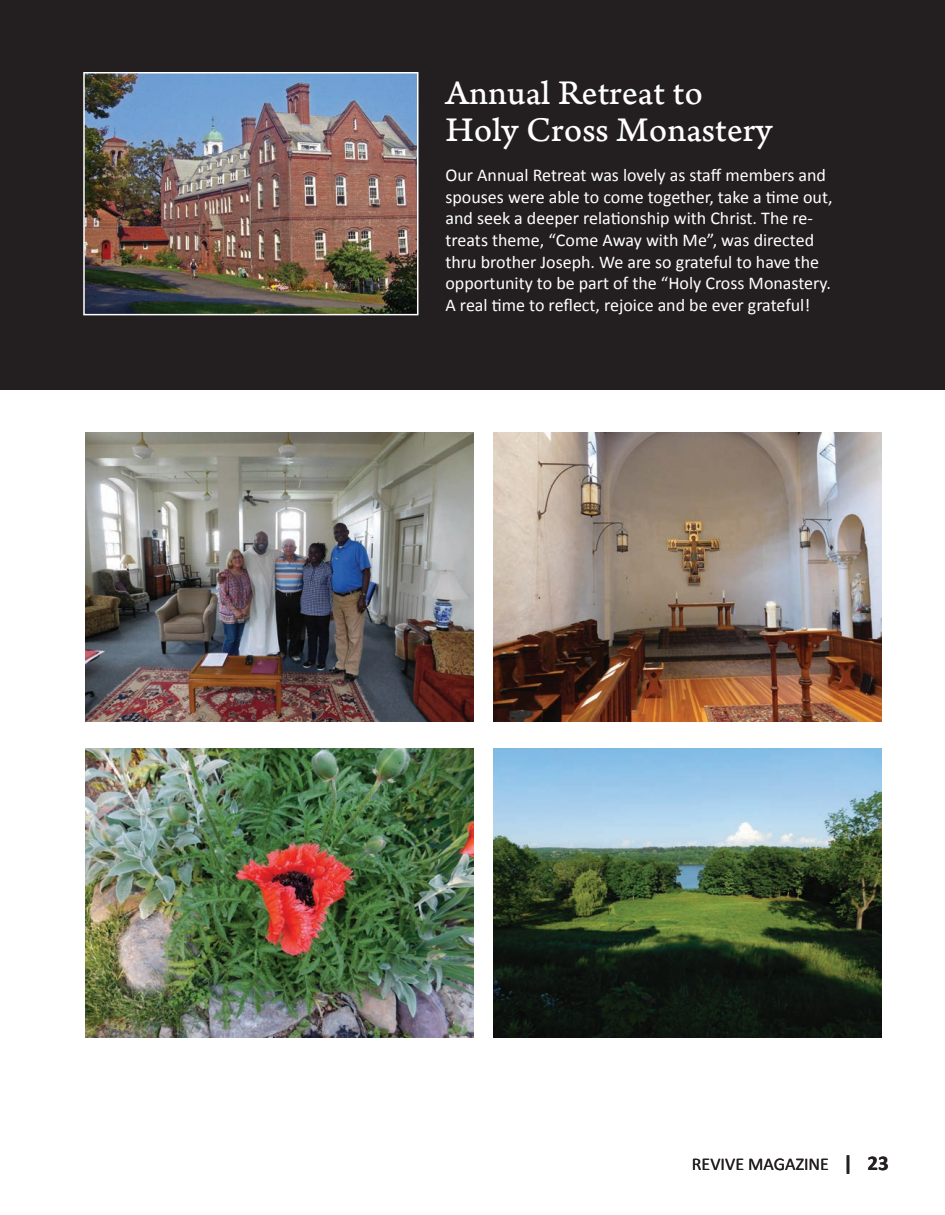
<style>
.page{position:relative;width:945px;height:1215px;background:#fff}
.page>*{position:absolute;margin:0;border:0;box-sizing:border-box;transform-origin:0 0}
.t1{font:36px/37.5px "Arno Pro Caption";color:#fff}
.t2{font:18px/21.6px "Calibri";color:#fff}
.t3{font:18px "Calibri";color:#231f20}
.s1{font-weight:700;font-size:21px}
</style>
<div class="page">
<div style="left:0;top:0;width:945px;height:389px;background:#231f20"></div>
<img style="left:86px;top:75px;width:329px;height:237px">
<div style="left:83px;top:72px;width:335px;height:243px;border:2px solid #fff"></div>
<img style="left:86px;top:432px;width:387px;height:289px">
<img style="left:86px;top:748px;width:387px;height:290px">
<img style="left:494px;top:748px;width:387px;height:290px">
<img style="left:494px;top:432px;width:387px;height:289px">
<h1 class="t1" style="left:446px;top:79px;width:328px">Annual Retreat to<br>Holy Cross Monastery</h1>
<p class="t2" style="left:446px;top:166px;width:389px">Our Annual Retreat was lovely as staff members and spouses were able to come together, take a time out, and seek a deeper relationship with Christ. The re&shy;treats theme, “Come Away with Me”, was directed thru brother Joseph. We are so grateful to have the opportunity to be part of the “Holy Cross Monastery.<br>A real time to reflect, rejoice and be ever grateful!</p>
<p class="t3" style="left:692px;top:1156px;width:198px">REVIVE MAGAZINE <span class="s1">| 23</span></p>
</div>
